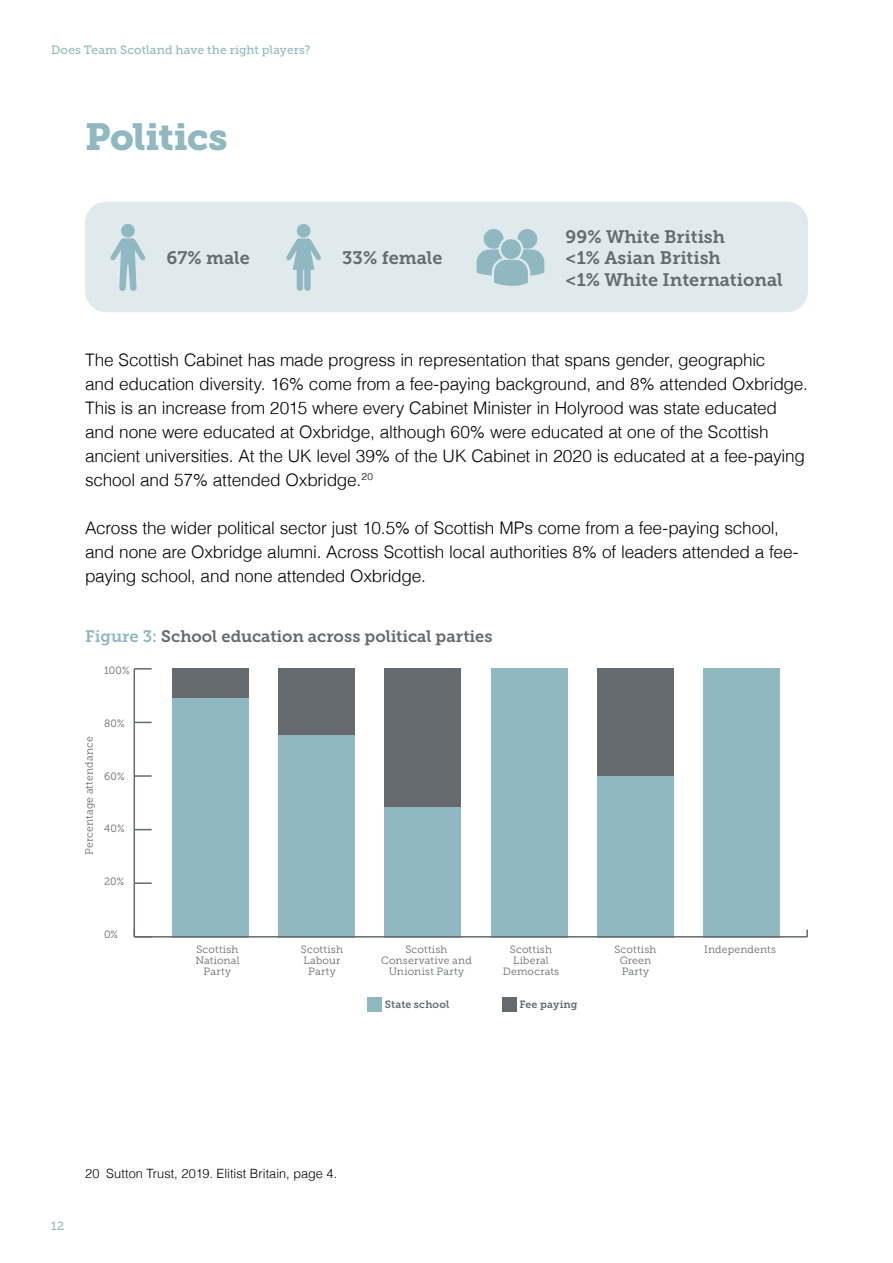
<style>
.page{position:relative;width:893px;height:1263px;background:#fff}
.page>*{position:absolute;margin:0;border:0;box-sizing:border-box;transform-origin:0 0}
.t1{font:37.5px "Museo Slab 900";letter-spacing:-.015em;color:#8fb8c0}
.t2{font:18px/21.6px "Museo Slab 700";color:#656a6f}
.t3{font:300 17.25px/24px "Helvetica";letter-spacing:-.01em;color:#000}
.t4{font:16.5px "Museo Slab 700";color:#656a6f}
.t5{font:300 12.75px "Helvetica";color:#000}
.t6{font:12px "Museo Slab 500";letter-spacing:.01em;color:#8fb8c0}
.t7{font:10.5px/11.1px "Museo Slab 300";letter-spacing:.02em;color:#656a6f;text-align:center}
.t8{font:10.5px "Museo Slab 700";letter-spacing:.015em;color:#656a6f}
.s1{color:#8fb8c0}
</style>
<div class="page">
<div style="left:85px;top:202px;width:723px;height:110px;background:#e0e9ec;border-radius:21px"></div>
<svg style="left:110px;top:238px;width:36px;height:53px"></svg>
<div style="left:121px;top:224px;width:14px;height:14px;background:#8fb8c0;border-radius:50%"></div>
<svg style="left:286px;top:238px;width:35px;height:53px"></svg>
<div style="left:297px;top:224px;width:13px;height:14px;background:#8fb8c0;border-radius:50%"></div>
<svg style="left:477px;top:229px;width:67px;height:57px"></svg>
<hr style="left:134px;top:669px;width:1px;height:268px;background:#656a6f">
<svg style="left:135px;top:882px;width:17px;height:2px"></svg>
<svg style="left:135px;top:829px;width:17px;height:1px"></svg>
<svg style="left:135px;top:775px;width:17px;height:2px"></svg>
<svg style="left:135px;top:722px;width:17px;height:1px"></svg>
<svg style="left:134px;top:668px;width:18px;height:2px"></svg>
<div style="left:172px;top:668px;width:77px;height:30px;background:#656a6f"></div>
<div style="left:172px;top:698px;width:77px;height:239px;background:#8fb8c0"></div>
<div style="left:278px;top:668px;width:77px;height:67px;background:#656a6f"></div>
<div style="left:278px;top:735px;width:77px;height:202px;background:#8fb8c0"></div>
<div style="left:385px;top:668px;width:76px;height:139px;background:#656a6f"></div>
<div style="left:385px;top:807px;width:76px;height:130px;background:#8fb8c0"></div>
<div style="left:491px;top:668px;width:76px;height:269px;background:#8fb8c0"></div>
<div style="left:597px;top:668px;width:76px;height:108px;background:#656a6f"></div>
<div style="left:597px;top:776px;width:76px;height:161px;background:#8fb8c0"></div>
<div style="left:703px;top:668px;width:77px;height:269px;background:#8fb8c0"></div>
<hr style="left:134px;top:936px;width:673px;height:1px;background:#656a6f">
<svg style="left:806px;top:929px;width:2px;height:8px"></svg>
<div style="left:367px;top:997px;width:15px;height:14px;background:#8fb8c0"></div>
<div style="left:502px;top:997px;width:15px;height:14px;background:#656a6f"></div>
<p class="t6" style="left:51px;top:43px;width:261px">Does Team Scotland have the right players?</p>
<h1 class="t1" style="left:85px;top:115px;width:144px">Politics</h1>
<p class="t2" style="left:167px;top:247px;width:85px">67% male</p>
<p class="t2" style="left:342px;top:247px;width:102px">33% female</p>
<p class="t2" style="left:566px;top:226px;width:219px">99% White British<br>&lt;1% Asian British<br>&lt;1% White International</p>
<p class="t3" style="left:85px;top:347px;width:724px">The Scottish Cabinet has made progress in representation that spans gender, geographic<br>and education diversity. 16% come from a fee-paying background, and 8% attended Oxbridge.<br>This is an increase from 2015 where every Cabinet Minister in Holyrood was state educated and none were educated at Oxbridge, although 60% were educated at one of the Scottish ancient universities. At the UK level 39% of the UK Cabinet in 2020 is educated at a fee-paying school and 57% attended Oxbridge.<sup>20</sup></p>
<p class="t3" style="left:85px;top:515px;width:715px">Across the wider political sector just 10.5% of Scottish MPs come from a fee-paying school, and none are Oxbridge alumni. Across Scottish local authorities 8% of leaders attended a fee&shy;paying school, and none attended Oxbridge.</p>
<p class="t4" style="left:85px;top:627px;width:409px"><span class="s1">Figure 3:</span> School education across political parties</p>
<p class="t7" style="left:104px;top:665px;width:27px">100%</p>
<p class="t7" style="left:84px;top:855px;width:120px;rotate:-90deg">Percentage attendance</p>
<p class="t7" style="left:104px;top:718px;width:22px">80%</p>
<p class="t7" style="left:104px;top:770px;width:22px">60%</p>
<p class="t7" style="left:104px;top:823px;width:22px">40%</p>
<p class="t7" style="left:104px;top:876px;width:22px">20%</p>
<p class="t7" style="left:104px;top:928px;width:16px">0%</p>
<p class="t7" style="left:195px;top:944px;width:46px">Scottish<br>National<br>Party</p>
<p class="t7" style="left:301px;top:944px;width:44px">Scottish<br>Labour<br>Party</p>
<p class="t7" style="left:381px;top:944px;width:92px">Scottish<br>Conservative and<br>Unionist Party</p>
<p class="t7" style="left:503px;top:944px;width:58px">Scottish<br>Liberal<br>Democrats</p>
<p class="t7" style="left:614px;top:944px;width:44px">Scottish<br>Green<br>Party</p>
<p class="t7" style="left:704px;top:944px;width:73px">Independents</p>
<p class="t8" style="left:385px;top:999px;width:66px">State school</p>
<p class="t8" style="left:519px;top:999px;width:60px">Fee paying</p>
<p class="t6" style="left:51px;top:1219px;width:15px">12</p>
<p class="t5" style="left:85px;top:1162px;width:254px">20 Sutton Trust, 2019. Elitist Britain, page 4.</p>
</div>
